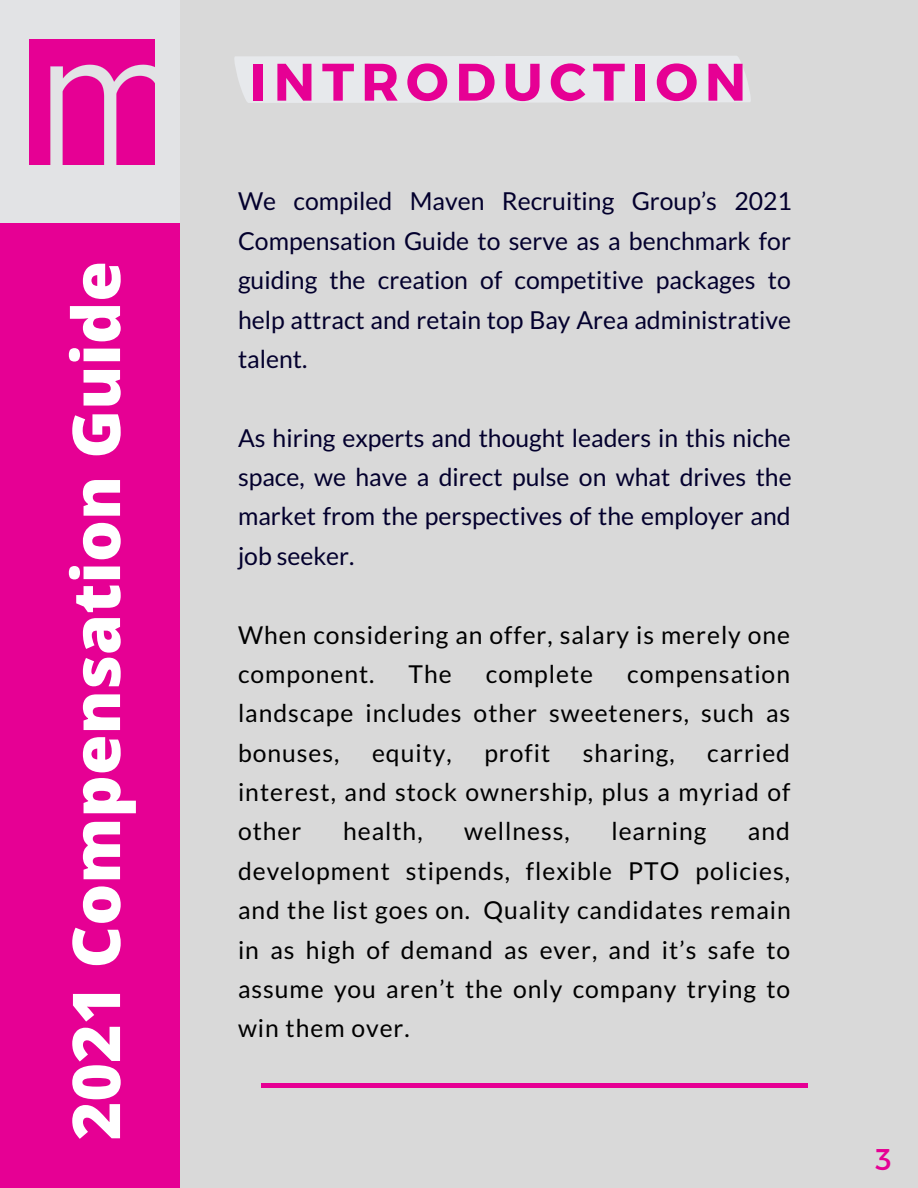
<style>
.page{position:relative;width:918px;height:1188px;background:#d9d9d9}
.page>*{position:absolute;margin:0;border:0;box-sizing:border-box;transform-origin:0 0}
.t1{font:800 66px "Open Sans";color:#fff}
.t2{font:700 52.65px "Montserrat";letter-spacing:.13em;color:#e60094}
.t3{font:30px "Montserrat";color:#e60094}
.t4{font:24.75px/39.3px "Lato";color:#03002d;text-align:justify}
.t5{font:24.6px/39.3px "Lato";letter-spacing:.04em;color:#000;text-align:justify}
</style>
<div class="page">
<div style="left:0;top:0;width:180px;height:223px;background:#e2e3e5"></div>
<div style="left:0;top:223px;width:180px;height:965px;background:#e60094"></div>
<img style="left:29px;top:40px;width:125px;height:125px">
<hr style="left:261px;top:1084px;width:547px;height:3px;background:#e60094">
<div style="left:234px;top:56px;width:517px;height:47px;background:#e7e9ec"></div>
<h1 class="t1" style="left:50px;top:1140px;width:881px;rotate:-90deg">2021 Compensation Guide</h1>
<h2 class="t2" style="left:250px;top:48px;width:498px">INTRODUCTION</h2>
<p class="t4" style="left:238px;top:181px;width:555px">We compiled Maven Recruiting Group’s 2021<br>Compensation Guide to serve as a benchmark for guiding the creation of competitive packages to help attract and retain top Bay Area administrative talent.</p>
<p class="t4" style="left:238px;top:417px;width:555px">As hiring experts and thought leaders in this niche space, we have a direct pulse on what drives the market from the perspectives of the employer and job seeker.</p>
<p class="t5" style="left:238px;top:614px;width:554px">When considering an offer, salary is merely one component.</p>
<p class="t5" style="left:409px;top:654px;width:45px">The</p>
<p class="t5" style="left:486px;top:654px;width:109px">complete</p>
<p class="t5" style="left:238px;top:654px;width:554px;text-indent:389px">compensation landscape includes other sweeteners, such as bonuses,</p>
<p class="t5" style="left:238px;top:733px;width:554px;text-indent:469px">carried interest, and stock ownership, plus a myriad of other</p>
<p class="t5" style="left:372px;top:733px;width:81px">equity,</p>
<p class="t5" style="left:484px;top:733px;width:68px">profit</p>
<p class="t5" style="left:583px;top:733px;width:93px">sharing,</p>
<p class="t5" style="left:238px;top:811px;width:554px;text-indent:510px">and development stipends, flexible PTO policies, and the list goes on. Quality candidates remain in as high of demand as ever, and it’s safe to assume you aren’t the only company trying to win them over.</p>
<p class="t5" style="left:343px;top:811px;width:81px">health,</p>
<p class="t5" style="left:464px;top:811px;width:107px">wellness,</p>
<p class="t5" style="left:611px;top:811px;width:96px">learning</p>
<p class="t3" style="left:876px;top:1140px;width:18px">3</p>
</div>
